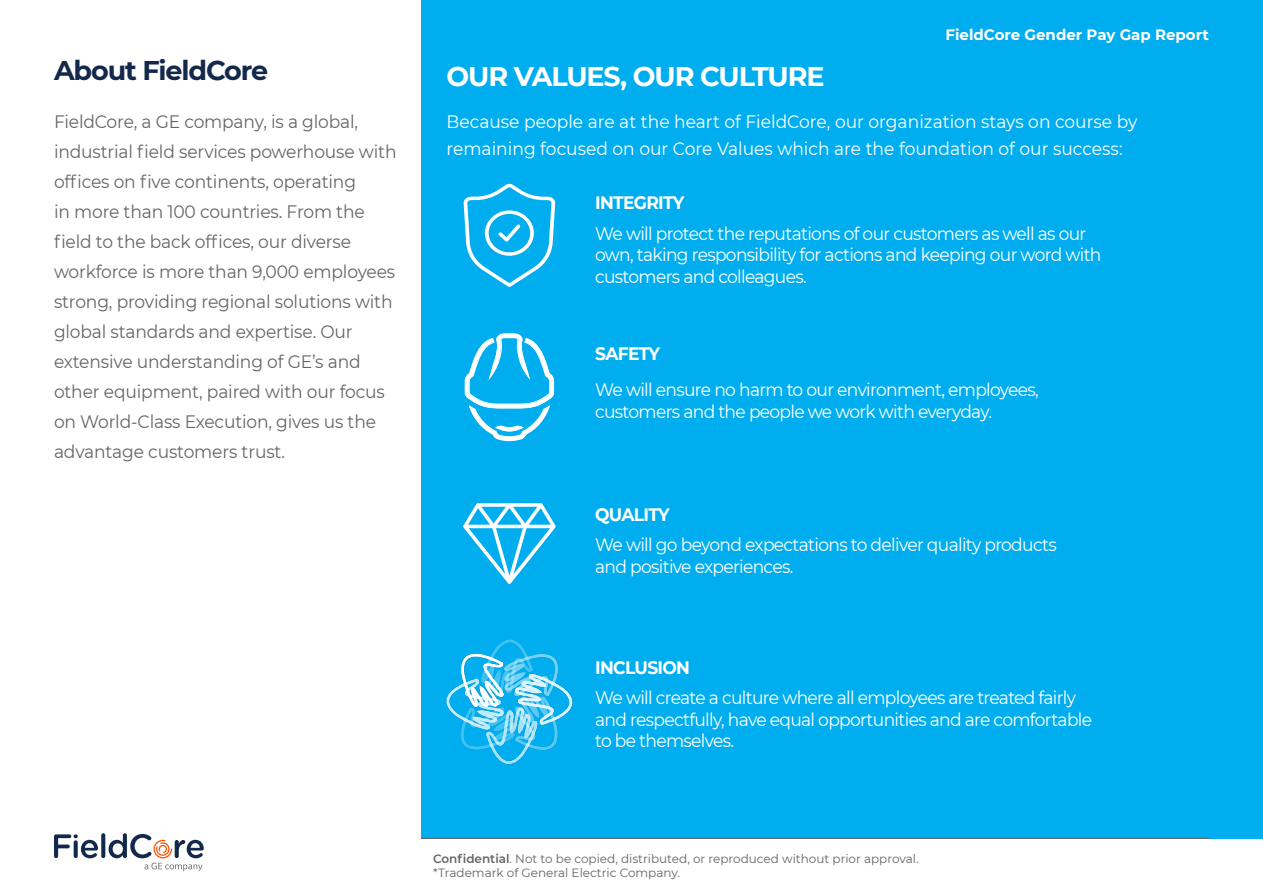
<style>
.page{position:relative;width:1263px;height:893px;background:#fff}
.page>*{position:absolute;margin:0;border:0;box-sizing:border-box;transform-origin:0 0}
.t1{font:700 27px "Montserrat";letter-spacing:-.04em;color:#fff}
.t2{font:700 27px "Montserrat";letter-spacing:-.04em;color:#13294b}
.t3{font:18px/21.6px "Montserrat";letter-spacing:-.04em;color:#fff;scale:.95 1}
.t4{font:18px/30px "Montserrat";letter-spacing:-.01em;color:#63666a;scale:.95 1}
.t5{font:18px/27px "Montserrat";color:#fff;scale:.95 1}
.t6{font:700 18px "Montserrat";letter-spacing:-.04em;color:#fff;scale:.95 1}
.t7{font:700 15px "Montserrat";color:#fff}
.t8{font:12px/14.4px "Montserrat";color:#636466}
.s1{font-weight:600}
</style>
<div class="page">
<div style="left:421px;top:0;width:842px;height:839px;background:#00aeef"></div>
<img style="left:446px;top:639px;width:127px;height:126px">
<svg style="left:463px;top:503px;width:93px;height:81px"></svg>
<svg style="left:463px;top:183px;width:92px;height:259px"></svg>
<svg style="left:54px;top:834px;width:44px;height:24px"></svg>
<svg style="left:101px;top:833px;width:4px;height:25px"></svg>
<svg style="left:109px;top:833px;width:95px;height:38px"></svg>
<hr style="left:421px;top:838px;width:788px;height:1px;background:#636466">
<h1 class="t2" style="left:54px;top:51px;width:216px">About FieldCore</h1>
<p class="t4" style="left:54px;top:106px;width:362px">FieldCore, a GE company, is a global, industrial field services powerhouse with offices on five continents, operating<br>in more than 100 countries. From the field to the back offices, our diverse workforce is more than 9,000 employees strong, providing regional solutions with global standards and expertise. Our extensive understanding of GE’s and other equipment, paired with our focus on World-Class Execution, gives us the advantage customers trust.</p>
<h1 class="t1" style="left:446px;top:57px;width:380px">OUR VALUES, OUR CULTURE</h1>
<p class="t7" style="left:946px;top:24px;width:265px">FieldCore Gender Pay Gap Report</p>
<p class="t5" style="left:446px;top:107px;width:729px">Because people are at the heart of FieldCore, our organization stays on course by remaining focused on our Core Values which are the foundation of our success:</p>
<p class="t6" style="left:595px;top:190px;width:95px">INTEGRITY</p>
<p class="t3" style="left:595px;top:222px;width:534px">We will protect the reputations of our customers as well as our own, taking responsibility for actions and keeping our word with customers and colleagues.</p>
<p class="t6" style="left:595px;top:341px;width:70px">SAFETY</p>
<p class="t3" style="left:595px;top:378px;width:469px">We will ensure no harm to our environment, employees, customers and the people we work with everyday.</p>
<p class="t6" style="left:595px;top:501px;width:80px">QUALITY</p>
<p class="t3" style="left:595px;top:533px;width:487px">We will go beyond expectations to deliver quality products and positive experiences.</p>
<p class="t6" style="left:595px;top:654px;width:101px">INCLUSION</p>
<p class="t3" style="left:595px;top:686px;width:525px">We will create a culture where all employees are treated fairly and respectfully, have equal opportunities and are comfortable to be themselves.</p>
<p class="t8" style="left:433px;top:851px;width:487px"><span class="s1">Confidential</span>. Not to be copied, distributed, or reproduced without prior approval. *Trademark of General Electric Company.</p>
</div>
